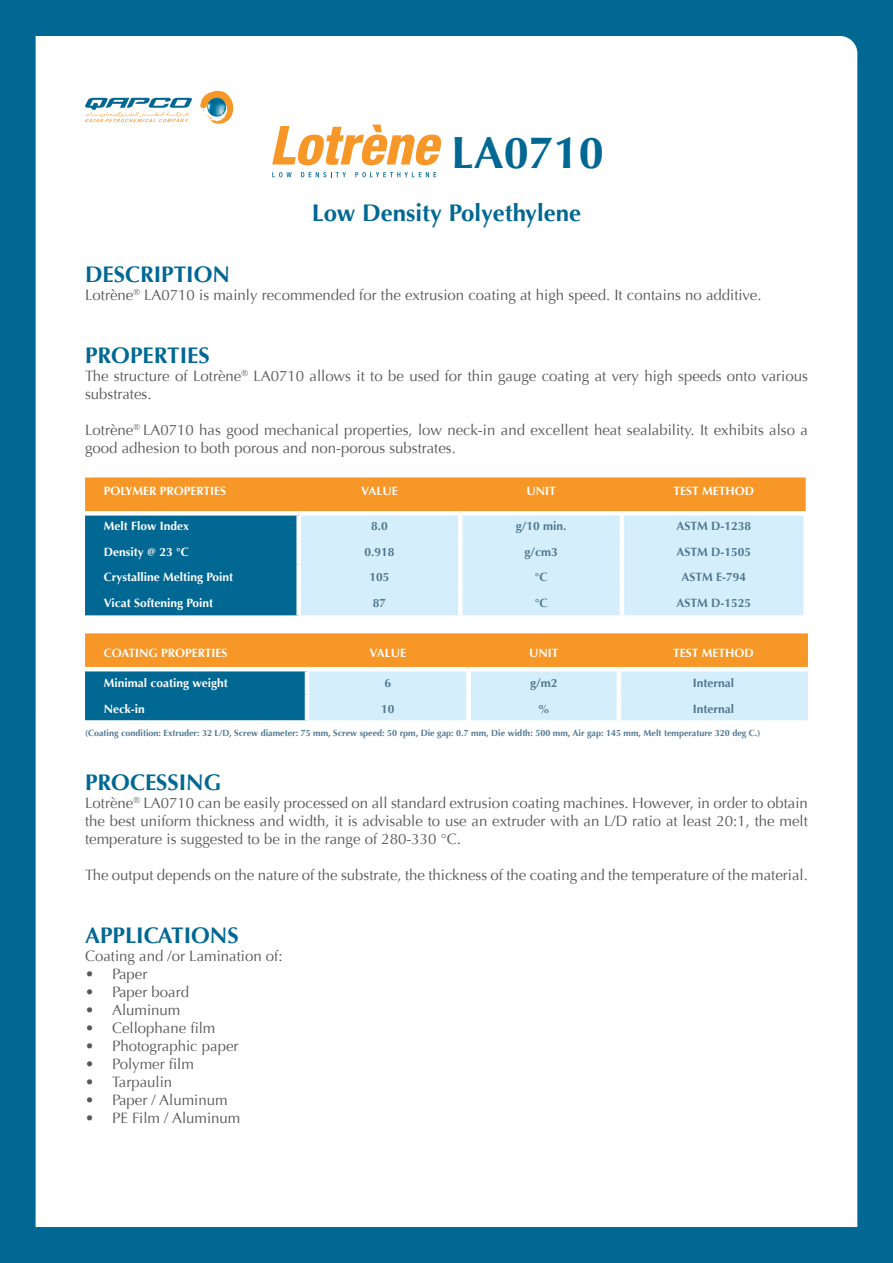
<style>
.page{position:relative;width:893px;height:1263px;background:#006893}
.page>*{position:absolute;margin:0;border:0;box-sizing:border-box;transform-origin:0 0}
.t1{font:700 45px "Optima";color:#006893}
.t2{font:700 24px "Optima";color:#006893}
.t3{font:700 22.5px "Optima";color:#006893}
.t4{font:15px/18px "Optima";color:#57585a}
.t5{font:700 12px "Optima";color:#fff}
.t6{font:700 12px "Optima";color:#517891}
.t7{font:700 9px "Optima";color:#517891}
.t8{font:8.7px "Optima";color:#57585a}
</style>
<div class="page">
<div style="left:36px;top:36px;width:821px;height:1191px;background:#fff"></div>
<svg style="left:85px;top:477px;width:721px;height:138px"></svg>
<div style="left:301px;top:516px;width:502px;height:99px;background:#d4effb"></div>
<hr style="left:620px;top:516px;width:4px;height:23px;background:#fff">
<div style="left:803px;top:516px;width:5px;height:23px;background:#fff"></div>
<hr style="left:620px;top:539px;width:4px;height:25px;background:#fff">
<div style="left:803px;top:539px;width:5px;height:25px;background:#fff"></div>
<hr style="left:620px;top:564px;width:4px;height:26px;background:#fff">
<div style="left:803px;top:564px;width:5px;height:26px;background:#fff"></div>
<hr style="left:620px;top:590px;width:4px;height:25px;background:#fff">
<div style="left:803px;top:590px;width:5px;height:25px;background:#fff"></div>
<div style="left:296px;top:516px;width:5px;height:23px;background:#fff"></div>
<div style="left:458px;top:516px;width:5px;height:23px;background:#fff"></div>
<div style="left:296px;top:539px;width:5px;height:25px;background:#fff"></div>
<div style="left:458px;top:539px;width:5px;height:25px;background:#fff"></div>
<div style="left:296px;top:564px;width:5px;height:26px;background:#fff"></div>
<div style="left:458px;top:564px;width:5px;height:26px;background:#fff"></div>
<div style="left:296px;top:590px;width:5px;height:25px;background:#fff"></div>
<div style="left:458px;top:590px;width:5px;height:25px;background:#fff"></div>
<div style="left:85px;top:511px;width:214px;height:5px;background:#fff"></div>
<div style="left:299px;top:511px;width:161px;height:5px;background:#fff"></div>
<div style="left:460px;top:511px;width:162px;height:5px;background:#fff"></div>
<div style="left:622px;top:511px;width:186px;height:5px;background:#fff"></div>
<svg style="left:85px;top:633px;width:723px;height:87px"></svg>
<hr style="left:617px;top:671px;width:4px;height:24px;background:#fff">
<hr style="left:617px;top:695px;width:4px;height:25px;background:#fff">
<hr style="left:305px;top:671px;width:4px;height:24px;background:#fff">
<div style="left:466px;top:671px;width:5px;height:24px;background:#fff"></div>
<hr style="left:305px;top:695px;width:4px;height:25px;background:#fff">
<div style="left:466px;top:695px;width:5px;height:25px;background:#fff"></div>
<hr style="left:85px;top:667px;width:222px;height:4px;background:#fff">
<hr style="left:307px;top:667px;width:162px;height:4px;background:#fff">
<hr style="left:469px;top:667px;width:150px;height:4px;background:#fff">
<hr style="left:619px;top:667px;width:189px;height:4px;background:#fff">
<svg style="left:272px;top:125px;width:171px;height:40px;background:#fbcd97"></svg>
<svg style="left:272px;top:172px;width:20px;height:5px"></svg>
<svg style="left:301px;top:172px;width:45px;height:5px"></svg>
<svg style="left:355px;top:172px;width:81px;height:5px"></svg>
<svg style="left:200px;top:91px;width:33px;height:33px"></svg>
<svg style="left:85px;top:98px;width:108px;height:24px"></svg>
<h1 class="t1" style="left:451px;top:127px;width:154px">LA0710</h1>
<h2 class="t2" style="left:312px;top:199px;width:271px">Low Density Polyethylene</h2>
<h3 class="t3" style="left:85px;top:262px;width:147px">DESCRIPTION</h3>
<p class="t4" style="left:144px;top:287px;width:619px">LA0710 is mainly recommended for the extrusion coating at high speed It. contains no additive.</p>
<p class="t8" style="left:133px;top:287px;width:8px">®</p>
<p class="t4" style="left:85px;top:287px;width:50px">Lotrène</p>
<h3 class="t3" style="left:85px;top:343px;width:126px">PROPERTIES</h3>
<p class="t4" style="left:85px;top:368px;width:158px">The structure of Lotrène substrates.</p>
<p class="t4" style="left:143px;top:422px;width:666px">LA0710 has good mechanical properties, low neck-in and excellent heat sealability. It exhibits also a</p>
<p class="t4" style="left:253px;top:368px;width:556px">LA0710 allows it to be used for thin gauge coating at very high speeds onto various</p>
<p class="t8" style="left:241px;top:368px;width:8px">®</p>
<p class="t8" style="left:133px;top:422px;width:8px">®</p>
<p class="t4" style="left:85px;top:422px;width:372px">Lotrène<br>good adhesion to both porous and non-porous substrates.</p>
<p class="t5" style="left:104px;top:483px;width:124px">POLYMER PROPERTIES</p>
<p class="t5" style="left:361px;top:483px;width:38px">VALUE</p>
<p class="t5" style="left:526px;top:483px;width:31px">UNIT</p>
<p class="t5" style="left:673px;top:483px;width:82px">TEST METHOD</p>
<p class="t5" style="left:104px;top:519px;width:87px">Melt Flow Index</p>
<p class="t6" style="left:371px;top:519px;width:18px">8.0</p>
<p class="t6" style="left:516px;top:519px;width:52px">g/10 min.</p>
<p class="t6" style="left:676px;top:519px;width:76px">ASTM D-1238</p>
<p class="t5" style="left:104px;top:545px;width:87px">Density @ 23 C°</p>
<p class="t6" style="left:364px;top:545px;width:32px">0.918</p>
<p class="t6" style="left:524px;top:545px;width:35px">/g cm3</p>
<p class="t6" style="left:676px;top:545px;width:76px">ASTM D-1505</p>
<p class="t5" style="left:104px;top:570px;width:131px">Crystalline Melting Point</p>
<p class="t6" style="left:369px;top:570px;width:22px">105</p>
<p class="t6" style="left:535px;top:570px;width:14px">C°</p>
<p class="t6" style="left:681px;top:570px;width:66px">ASTM E-794</p>
<p class="t5" style="left:104px;top:596px;width:111px">Vicat Softening Point</p>
<p class="t6" style="left:373px;top:596px;width:15px">87</p>
<p class="t6" style="left:535px;top:596px;width:14px">C°</p>
<p class="t6" style="left:676px;top:596px;width:76px">ASTM D-1525</p>
<p class="t5" style="left:104px;top:646px;width:125px">COATING PROPERTIES</p>
<p class="t5" style="left:369px;top:646px;width:38px">VALUE</p>
<p class="t5" style="left:529px;top:646px;width:31px">UNIT</p>
<p class="t5" style="left:673px;top:646px;width:82px">TEST METHOD</p>
<p class="t5" style="left:104px;top:676px;width:126px">Minimal coating weight</p>
<p class="t6" style="left:384px;top:676px;width:8px">6</p>
<p class="t6" style="left:530px;top:676px;width:29px">m/ g 2</p>
<p class="t6" style="left:693px;top:676px;width:43px">Internal</p>
<p class="t5" style="left:104px;top:702px;width:43px">Neck-in</p>
<p class="t7" style="left:85px;top:727px;width:677px">(Coating condition: Extruder: 32 D/L , Screw diameter: 75 mm, Screw speed: 50 rpm, Die gap: 0.7 mm, Die width: 500 mm, Air gap: 145 mm, Melt temperature 320 deg C (.</p>
<h3 class="t3" style="left:85px;top:769px;width:138px">PROCESSING</h3>
<p class="t4" style="left:143px;top:794px;width:666px">LA0710 can be easily processed on all standard extrusion coating machines. However in, order to obtain</p>
<p class="t6" style="left:693px;top:702px;width:43px">Internal</p>
<p class="t6" style="left:538px;top:702px;width:13px">%</p>
<p class="t6" style="left:381px;top:702px;width:15px">10</p>
<p class="t8" style="left:133px;top:795px;width:8px">®</p>
<p class="t4" style="left:85px;top:794px;width:724px">Lotrène<br>the best uniform thickness and width isit, advisable to use an extruder with an D/L ratio at least 20:1, the melt temperature is suggested to be in the range of 280-330 C° .</p>
<p class="t4" style="left:85px;top:866px;width:724px">The output depends on the nature of the substrate, the thickness of the coating and the temperature of the material.</p>
<h3 class="t3" style="left:85px;top:922px;width:155px">APPLICATIONS</h3>
<p class="t4" style="left:112px;top:947px;width:172px;text-indent:-27px">Coating and /or Lamination of:<br>Paper</p>
<p class="t4" style="left:85px;top:965px;width:11px">•</p>
<p class="t4" style="left:85px;top:983px;width:11px">•</p>
<p class="t4" style="left:112px;top:983px;width:78px">Paper board</p>
<p class="t4" style="left:85px;top:1001px;width:11px">•</p>
<p class="t4" style="left:112px;top:1001px;width:70px">Aluminum</p>
<p class="t4" style="left:85px;top:1019px;width:11px">•</p>
<p class="t4" style="left:112px;top:1019px;width:105px">Cellophane film</p>
<p class="t4" style="left:85px;top:1037px;width:11px">•</p>
<p class="t4" style="left:112px;top:1037px;width:128px">Photographic paper</p>
<p class="t4" style="left:85px;top:1055px;width:11px">•</p>
<p class="t4" style="left:112px;top:1055px;width:83px">Polymer film</p>
<p class="t4" style="left:85px;top:1073px;width:11px">•</p>
<p class="t4" style="left:112px;top:1073px;width:62px">Tarpaulin</p>
<p class="t4" style="left:85px;top:1091px;width:11px">•</p>
<p class="t4" style="left:112px;top:1091px;width:117px">Paper / Aluminum</p>
<p class="t4" style="left:85px;top:1109px;width:11px">•</p>
<p class="t4" style="left:112px;top:1109px;width:130px">PE Film / Aluminum</p>
</div>
